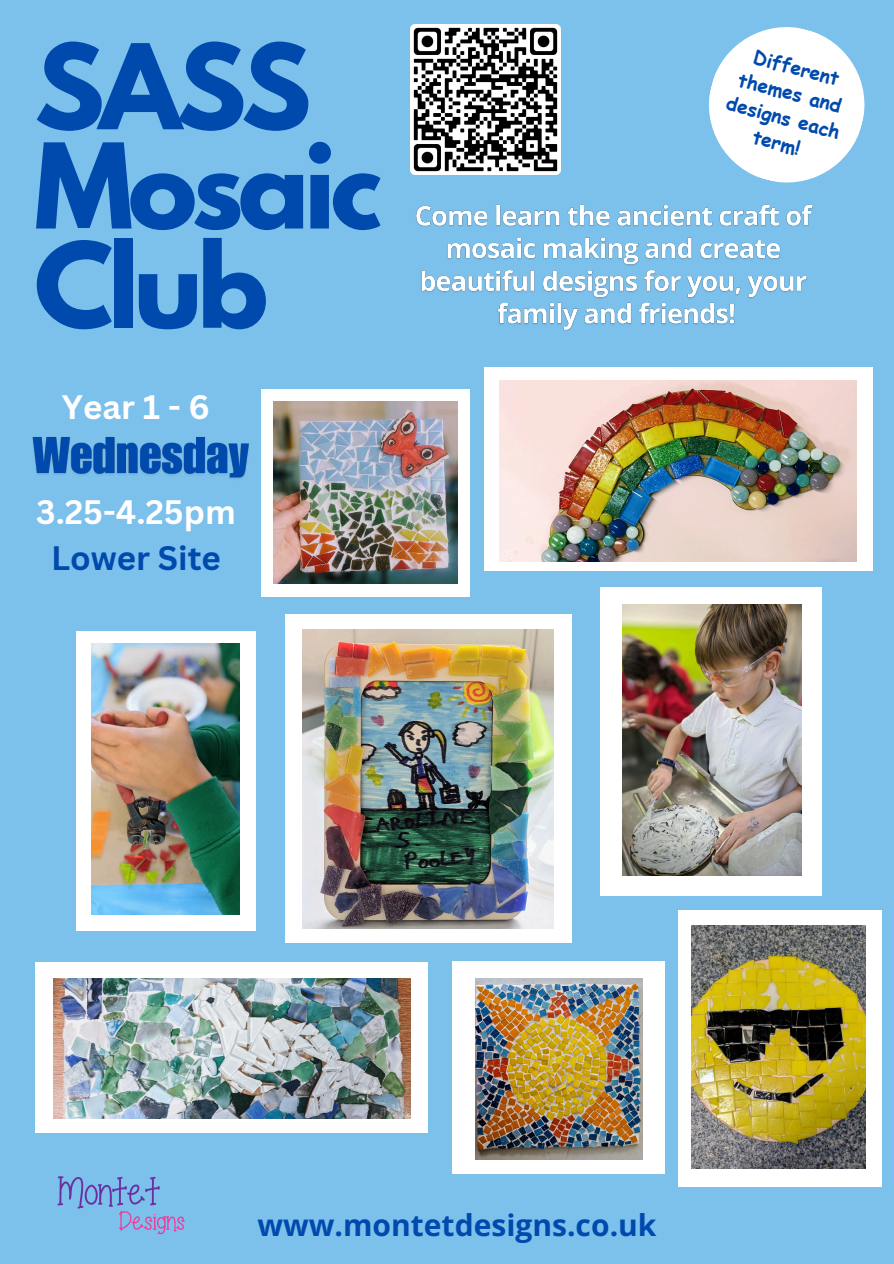
<style>
.page{position:relative;width:894px;height:1264px;background:#fff}
.page>*{position:absolute;margin:0;border:0;box-sizing:border-box;transform-origin:0 0}
.t1{font:700 104.4px/99.1px "League Spartan";letter-spacing:-.05em;color:#004aad}
.t2{font:700 33px/46.2px "Canva Sans";color:#fff;text-align:center}
.t3{font:700 30px "Open Sans";color:#004aad}
.t4{font:700 19.05px "Comic Sans MS";color:#004aad}
.s1{color:#004aad}
</style>
<div class="page">
<div style="left:0;top:0;width:893px;height:1263px;background:#7cc0ec"></div>
<div style="left:76px;top:631px;width:179px;height:300px;background:#fff"></div>
<div style="left:285px;top:614px;width:286px;height:329px;background:#fff"></div>
<div style="left:484px;top:367px;width:388px;height:204px;background:#fff"></div>
<img style="left:500px;top:380px;width:356px;height:181px">
<div style="left:261px;top:389px;width:208px;height:207px;background:#fff"></div>
<img style="left:274px;top:402px;width:183px;height:181px">
<img style="left:302px;top:629px;width:251px;height:299px">
<img style="left:92px;top:643px;width:147px;height:271px">
<img style="left:57px;top:1176px;width:128px;height:59px">
<svg style="left:709px;top:27px;width:156px;height:156px"></svg>
<div style="left:36px;top:961px;width:392px;height:171px;background:#fff"></div>
<img style="left:53px;top:978px;width:357px;height:140px">
<img style="left:32px;top:437px;width:217px;height:42px">
<img style="left:416px;top:204px;width:397px;height:127px">
<div style="left:600px;top:587px;width:222px;height:309px;background:#fff"></div>
<img style="left:622px;top:604px;width:178px;height:271px">
<div style="left:452px;top:961px;width:212px;height:213px;background:#fff"></div>
<img style="left:475px;top:978px;width:167px;height:181px">
<div style="left:678px;top:910px;width:203px;height:277px;background:#fff"></div>
<img style="left:691px;top:925px;width:173px;height:243px">
<img style="left:410px;top:25px;width:150px;height:149px">
<h1 class="t1" style="left:34px;top:51px;width:278px">SASS</h1>
<h1 class="t1" style="left:34px;top:150px;width:349px">Mosaic<br>Club</h1>
<h3 class="t2" style="left:62px;top:383px;width:149px">Year 1 - 6</h3>
<h3 class="t2" style="left:36px;top:488px;width:201px">3.25-4.25pm<br><span class="s1">Lower Site</span></h3>
<p class="t4" style="left:757px;top:43px;width:90px;rotate:15deg">Different</p>
<p class="t4" style="left:730px;top:89px;width:118px;rotate:15deg">designs each</p>
<p class="t4" style="left:742px;top:65px;width:107px;rotate:15deg">themes and</p>
<p class="t4" style="left:756px;top:123px;width:50px;rotate:15deg">term!</p>
<p class="t3" style="left:257px;top:1204px;width:400px">www.montetdesigns.co.uk</p>
</div>
